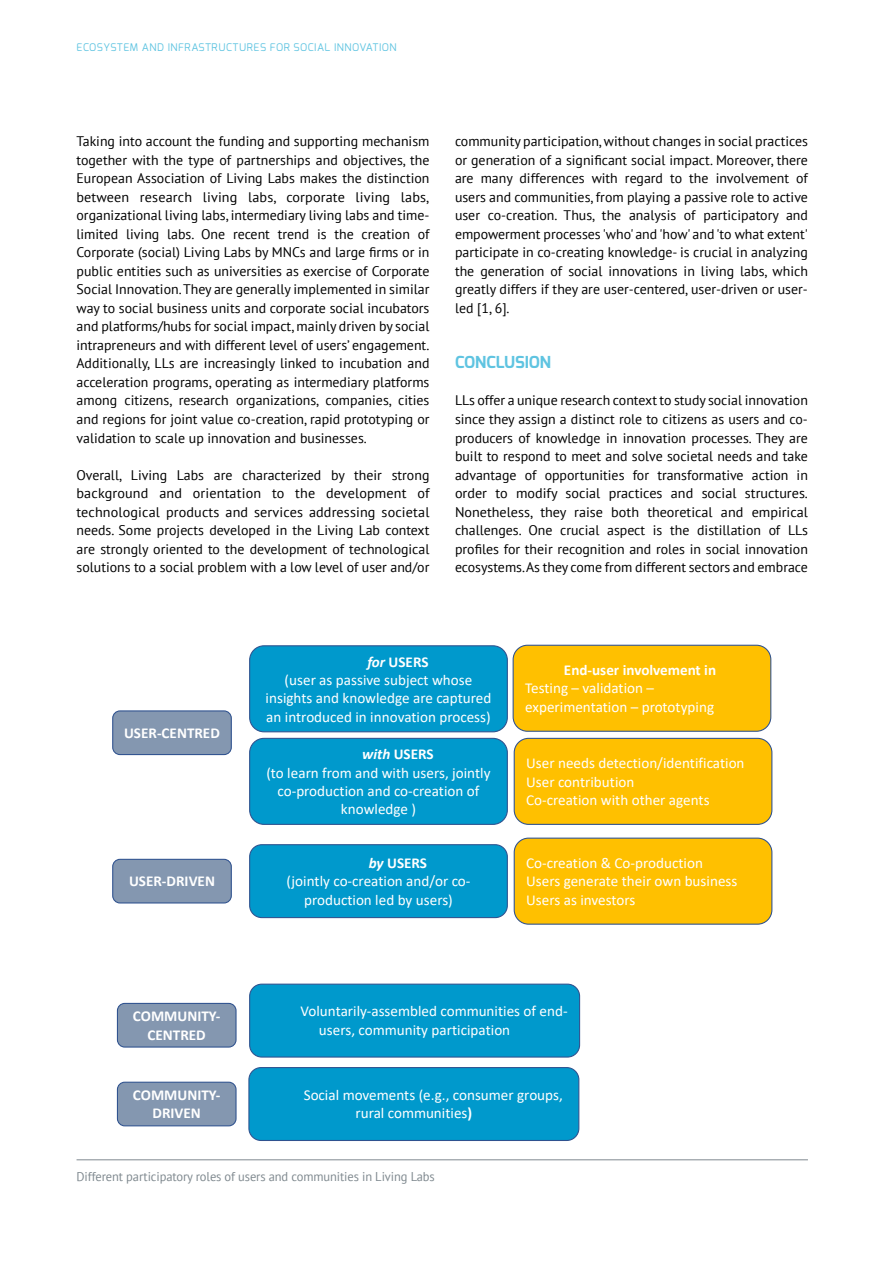
<style>
.page{position:relative;width:893px;height:1263px;background:#fff}
.page>*{position:absolute;margin:0;border:0;box-sizing:border-box;transform-origin:0 0}
.t1{font:700 16.5px "Exo";color:#5fc4e1}
.t2{font:15.15px/18.5px "Calibri";color:#fff}
.t3{font:700 15.15px/18.5px "Calibri";color:#fff;text-align:center}
.t4{font:13.8px/18.5px "PT Sans";color:#000;text-align:justify}
.t5{font:12.75px "PT Sans";letter-spacing:-.01em;color:#7f898f}
.t6{font:10.5px "Exo";letter-spacing:.05em;color:#5fc4e1}
.s1{font-style:italic}
.s2{font-weight:700}
</style>
<div class="page">
<div style="left:113px;top:711px;width:118px;height:43px;background:#8497b0;border-radius:7px"></div>
<div style="left:112px;top:710px;width:120px;height:45px;border:1px solid #2f528f;border-radius:7px"></div>
<div style="left:250px;top:646px;width:257px;height:86px;background:#09c;border-radius:14px"></div>
<div style="left:249px;top:645px;width:259px;height:87px;border:1px solid #2f528f;border-radius:14px"></div>
<div style="left:250px;top:738px;width:257px;height:86px;background:#09c;border-radius:14px"></div>
<div style="left:249px;top:738px;width:259px;height:87px;border:1px solid #2f528f;border-radius:14px"></div>
<div style="left:250px;top:845px;width:257px;height:72px;background:#09c;border-radius:12px"></div>
<div style="left:249px;top:844px;width:259px;height:74px;border:1px solid #2f528f;border-radius:12px"></div>
<div style="left:113px;top:859px;width:118px;height:44px;background:#8497b0;border-radius:7px"></div>
<div style="left:112px;top:859px;width:120px;height:44px;border:1px solid #2f528f;border-radius:7px"></div>
<div style="left:513px;top:645px;width:258px;height:86px;background:#ffc000;border-radius:14px"></div>
<div style="left:513px;top:645px;width:258px;height:87px;border:1px solid #2f528f;border-radius:14px"></div>
<div style="left:514px;top:738px;width:258px;height:86px;background:#ffc000;border-radius:14px"></div>
<div style="left:514px;top:738px;width:258px;height:87px;border:1px solid #2f528f;border-radius:14px"></div>
<div style="left:514px;top:838px;width:258px;height:86px;background:#ffc000;border-radius:14px"></div>
<div style="left:514px;top:838px;width:258px;height:87px;border:1px solid #2f528f;border-radius:14px"></div>
<div style="left:117px;top:1003px;width:119px;height:44px;background:#8497b0;border-radius:7px"></div>
<div style="left:117px;top:1003px;width:120px;height:44px;border:1px solid #2f528f;border-radius:7px"></div>
<div style="left:117px;top:1082px;width:119px;height:44px;background:#8497b0;border-radius:7px"></div>
<div style="left:117px;top:1082px;width:120px;height:44px;border:1px solid #2f528f;border-radius:7px"></div>
<div style="left:250px;top:984px;width:330px;height:73px;background:#09c;border-radius:12px"></div>
<div style="left:249px;top:983px;width:331px;height:74px;border:1px solid #2f528f;border-radius:12px"></div>
<div style="left:249px;top:1067px;width:330px;height:73px;background:#09c;border-radius:12px"></div>
<div style="left:248px;top:1067px;width:331px;height:74px;border:1px solid #2f528f;border-radius:12px"></div>
<hr style="left:77px;top:1159px;width:731px;height:1px;background:#7f898f">
<p class="t6" style="left:77px;top:40px;width:321px">ECOSYSTEM AND INFRASTRUCTURES FOR SOCIAL INNOVATION</p>
<p class="t4" style="left:77px;top:132px;width:354px">Taking into account the funding and supporting mechanism together with the type of partnerships and objectives, the European Association of Living Labs makes the distinction between research living labs, corporate living labs, organizational living labs, intermediary living labs and time&shy;limited living labs. One recent trend is the creation of Corporate (social) Living Labs by MNCs and large firms or in public entities such as universities as exercise of Corporate Social Innovation. They are generally implemented in similar way to social business units and corporate social incubators and platforms/hubs for social impact, mainly driven by social intrapreneurs and with different level of users’ engagement.<br>Additionally, LLs are increasingly linked to incubation and acceleration programs, operating as intermediary platforms among citizens, research organizations, companies, cities and regions for joint value co-creation, rapid prototyping or validation to scale up innovation and businesses.</p>
<p class="t4" style="left:77px;top:465px;width:354px">Overall, Living Labs are characterized by their strong background and orientation to the development of technological products and services addressing societal needs. Some projects developed in the Living Lab context are strongly oriented to the development of technological solutions to a social problem with a low level of user and/or</p>
<p class="t4" style="left:455px;top:132px;width:354px">community participation, without changes in social practices or generation of a significant social impact. Moreover, there are many differences with regard to the involvement of users and communities, from playing a passive role to active user co-creation. Thus, the analysis of participatory and empowerment processes 'who' and 'how' and 'to what extent' participate in co-creating knowledge- is crucial in analyzing the generation of social innovations in living labs, which greatly differs if they are user-centered, user-driven or user&shy;led [1, 6].</p>
<p class="t1" style="left:455px;top:352px;width:98px">CONCLUSION</p>
<p class="t4" style="left:455px;top:391px;width:354px">LLs offer a unique research context to study social innovation since they assign a distinct role to citizens as users and co&shy;producers of knowledge in innovation processes. They are built to respond to meet and solve societal needs and take advantage of opportunities for transformative action in order to modify social practices and social structures.<br>Nonetheless, they raise both theoretical and empirical challenges. One crucial aspect is the distillation of LLs profiles for their recognition and roles in social innovation ecosystems. As they come from different sectors and embrace</p>
<p class="t3" style="left:124px;top:723px;width:97px">USER-CENTRED</p>
<p class="t3" style="left:129px;top:872px;width:87px">USER-DRIVEN</p>
<p class="t3" style="left:133px;top:1007px;width:89px">COMMUNITY-<br>CENTRED</p>
<p class="t3" style="left:133px;top:1085px;width:89px">COMMUNITY-<br>DRIVEN</p>
<p class="t3" style="left:367px;top:652px;width:63px"><span class="s1">for</span> USERS</p>
<p class="t2" style="left:285px;top:670px;width:189px">(user as passive subject whose</p>
<p class="t2" style="left:266px;top:688px;width:227px">insights and knowledge are captured</p>
<p class="t2" style="left:266px;top:707px;width:226px">an introduced in innovation process)</p>
<p class="t3" style="left:362px;top:745px;width:73px"><span class="s1">with</span> USERS</p>
<p class="t2" style="left:266px;top:763px;width:226px">(to learn from and with users, jointly</p>
<p class="t2" style="left:278px;top:781px;width:203px">co-production and co-creation of</p>
<p class="t2" style="left:341px;top:799px;width:77px">knowledge )</p>
<p class="t3" style="left:369px;top:853px;width:60px"><span class="s1">by</span> USERS</p>
<p class="t2" style="left:287px;top:872px;width:185px">(jointly co-creation and/or co-</p>
<p class="t2" style="left:304px;top:890px;width:150px">production led by users)</p>
<p class="t3" style="left:564px;top:661px;width:154px">End-user involvement in</p>
<p class="t2" style="left:525px;top:679px;width:191px">Testing – validation – experimentation – prototyping</p>
<p class="t2" style="left:526px;top:753px;width:220px">User needs detection/identification<br>User contribution<br>Co-creation with other agents</p>
<p class="t2" style="left:526px;top:853px;width:213px">Co-creation &amp; Co-production<br>Users generate their own business<br>Users as investors</p>
<p class="t2" style="left:319px;top:1002px;width:250px;text-indent:-19px">Voluntarily-assembled communities of end&shy;users, community participation</p>
<p class="t2" style="left:355px;top:1085px;width:209px;text-indent:-52px">Social movements (e.g., consumer groups, rural communities<span class="s2">)</span></p>
<p class="t5" style="left:77px;top:1169px;width:360px">Different participatory roles of users and communities in Living Labs</p>
</div>
